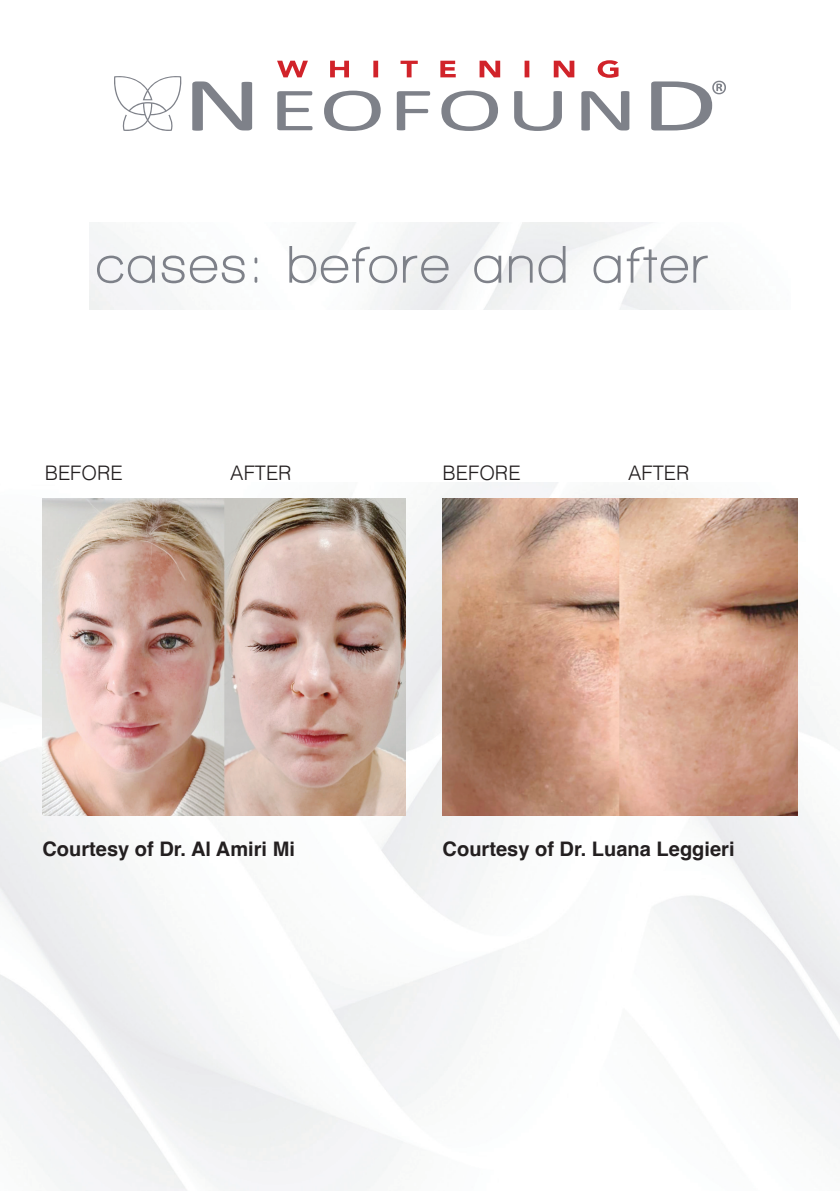
<style>
.page{position:relative;width:840px;height:1191px;background:#fff}
.page>*{position:absolute;margin:0;border:0;box-sizing:border-box;transform-origin:0 0}
.t1{font:700 54px "Walkway";letter-spacing:.05em;color:#7e8189}
.t2{font:700 20px "Helvetica";color:#231f20}
.t3{font:300 20px "Helvetica";color:#231f20}
</style>
<div class="page">
<img style="left:0;top:482px;width:839px;height:709px">
<svg style="left:114px;top:76px;width:68px;height:55px"></svg>
<svg style="left:277px;top:60px;width:341px;height:18px"></svg>
<svg style="left:192px;top:81px;width:60px;height:50px"></svg>
<svg style="left:277px;top:91px;width:35px;height:39px"></svg>
<svg style="left:324px;top:91px;width:56px;height:40px"></svg>
<svg style="left:396px;top:91px;width:34px;height:39px"></svg>
<svg style="left:441px;top:91px;width:56px;height:40px"></svg>
<svg style="left:514px;top:91px;width:47px;height:40px"></svg>
<svg style="left:581px;top:91px;width:48px;height:40px"></svg>
<svg style="left:651px;top:81px;width:74px;height:49px"></svg>
<img style="left:42px;top:498px;width:363px;height:317px">
<img style="left:442px;top:498px;width:355px;height:317px">
<p class="t1" style="left:96px;top:235px;width:613px">cases: before and after</p>
<p class="t3" style="left:45px;top:456px;width:79px">BEFORE</p>
<p class="t3" style="left:230px;top:456px;width:63px">AFTER</p>
<p class="t3" style="left:442px;top:456px;width:79px">BEFORE</p>
<p class="t3" style="left:628px;top:456px;width:63px">AFTER</p>
<p class="t2" style="left:42px;top:837px;width:254px">Courtesy of Dr. Al Amiri Mi</p>
<p class="t2" style="left:442px;top:837px;width:293px">Courtesy of Dr. Luana Leggieri</p>
</div>
